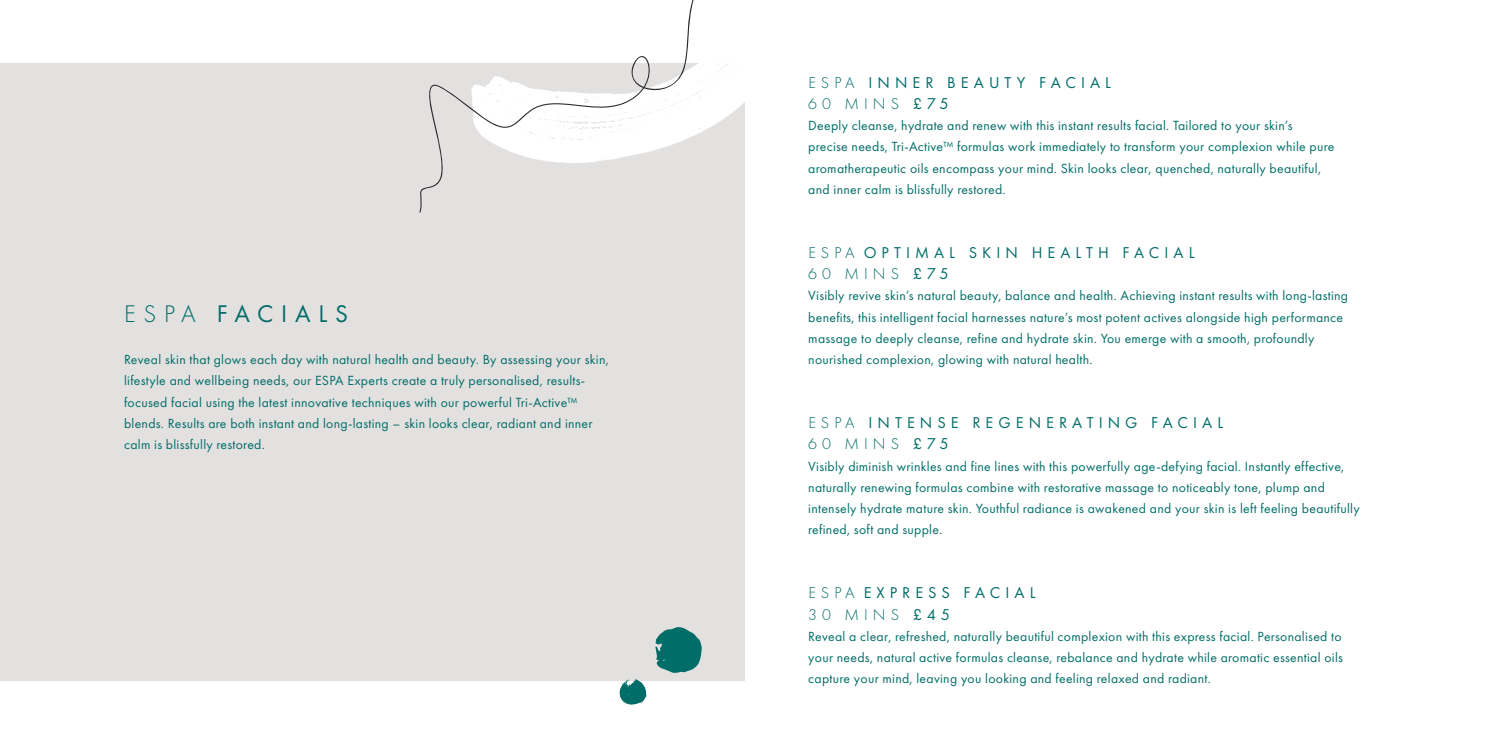
<style>
.page{position:relative;width:1489px;height:745px;background:#fff}
.page>*{position:absolute;margin:0;border:0;box-sizing:border-box;transform-origin:0 0}
.t1{font:25px "Futura PT";letter-spacing:.31em;color:#006d68}
.t2{font:16.25px/21.2px "Futura PT";letter-spacing:.31em;color:#006d68}
.t3{font:13.75px/21.2px "Futura PT";letter-spacing:.02em;color:#006d68}
.s1{font-weight:300}
</style>
<div class="page">
<div style="left:0;top:64px;width:744px;height:616px;background:#e3e0e0"></div>
<svg style="left:693px;top:63px;width:52px;height:100px;fill:#fff"></svg>
<svg style="left:419px;top:0;width:274px;height:212px;fill:#fff"></svg>
<svg style="left:655px;top:627px;width:47px;height:45px"></svg>
<svg style="left:619px;top:679px;width:27px;height:25px"></svg>
<h1 class="t1" style="left:124px;top:298px;width:225px"><span class="s1">ESPA</span> FACIALS</h1>
<p class="t3" style="left:124px;top:348px;width:486px">Reveal skin that glows each day with natural health and beauty. By assessing your skin, lifestyle and wellbeing needs, our ESPA Experts create a truly personalised, results&shy;focused facial using the latest innovative techniques with our powerful Tri-Active™ blends. Results are both instant and long-lasting – skin looks clear, radiant and inner calm is blissfully restored.</p>
<p class="t2" style="left:808px;top:71px;width:304px"><span class="s1">ESPA</span> INNER BEAUTY FACIAL<br><span class="s1">60 MINS</span> £75</p>
<p class="t3" style="left:808px;top:115px;width:527px">Deeply cleanse, hydrate and renew with this instant results facial. Tailored to your skin’s precise needs, Tri-Active™ formulas work immediately to transform your complexion while pure aromatherapeutic oils encompass your mind. Skin looks clear, quenched, naturally beautiful, and inner calm is blissfully restored.</p>
<p class="t2" style="left:808px;top:241px;width:388px"><span class="s1">ESPA</span> OPTIMAL SKIN HEALTH FACIAL<br><span class="s1">60 MINS</span> £75</p>
<p class="t3" style="left:808px;top:285px;width:541px">Visibly revive skin’s natural beauty, balance and health. Achieving instant results with long-lasting benefits, this intelligent facial harnesses nature’s most potent actives alongside high performance massage to deeply cleanse, refine and hydrate skin. You emerge with a smooth, profoundly nourished complexion, glowing with natural health.</p>
<p class="t2" style="left:808px;top:411px;width:416px"><span class="s1">ESPA</span> INTENSE REGENERATING FACIAL<br><span class="s1">60 MINS</span> £75</p>
<p class="t3" style="left:808px;top:455px;width:553px">Visibly diminish wrinkles and fine lines with this powerfully age-defying facial. Instantly effective, naturally renewing formulas combine with restorative massage to noticeably tone, plump and intensely hydrate mature skin. Youthful radiance is awakened and your skin is left feeling beautifully refined, soft and supple.</p>
<p class="t2" style="left:808px;top:581px;width:229px"><span class="s1">ESPA</span> EXPRESS FACIAL<br><span class="s1">30 MINS</span> £45</p>
<p class="t3" style="left:808px;top:625px;width:536px;text-align:justify">Reveal a clear, refreshed, naturally beautiful complexion with this express facial. Personalised to your needs, natural active formulas cleanse, rebalance and hydrate while aromatic essential oils capture your mind, leaving you looking and feeling relaxed and radiant.</p>
</div>
